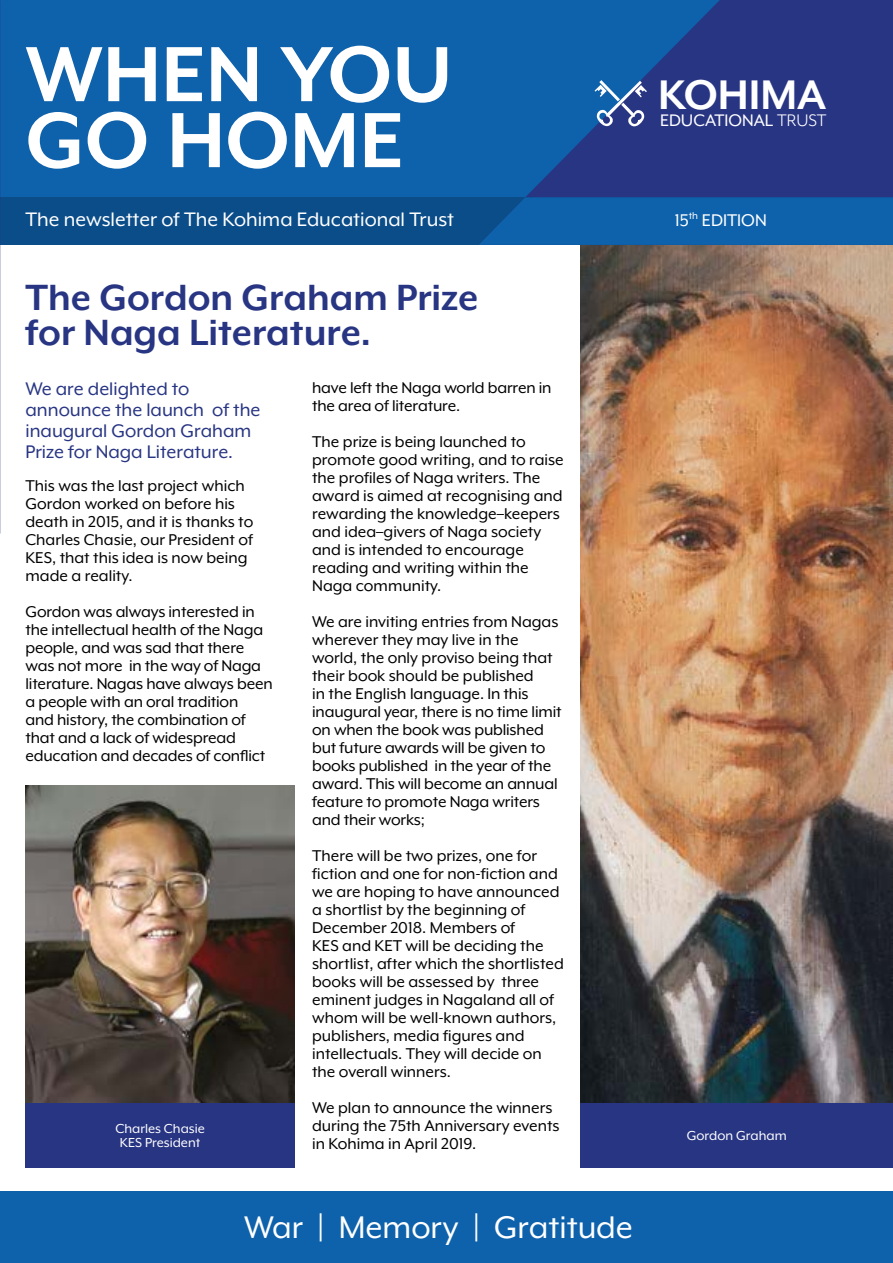
<style>
.page{position:relative;width:893px;height:1263px;background:#fff}
.page>*{position:absolute;margin:0;border:0;box-sizing:border-box;transform-origin:0 0}
.t1{font:700 90px/66px "Mr Eaves XL Mod OT";color:#fff}
.t2{font:700 47.55px "Mr Eaves XL Mod OT";color:#fff}
.t3{font:700 42px/34.5px "Mr Eaves XL Mod OT";color:#283583}
.t4{font:36px "Mr Eaves XL Mod OT";color:#fff}
.t5{font:22.5px "Mr Eaves XL Mod OT";color:#fff}
.t6{font:21px/21px "Mr Eaves XL Mod OT";color:#283583}
.t7{font:19.5px "Mr Eaves XL Mod OT";color:#fff}
.t8{font:19.2px "Mr Eaves XL Mod OT";color:#fff}
.t9{font:18px/18px "Mr Eaves XL Mod OT";color:#000}
.t10{font:15px/13.5px "Mr Eaves XL Mod OT";color:#fff;text-align:center}
.s1{font-style:inherit}
</style>
<div class="page">
<img style="left:580px;top:245px;width:313px;height:858px">
<div style="left:0;top:0;width:893px;height:245px;background:#0e61ab"></div>
<svg style="left:526px;top:0;width:367px;height:197px;fill:#283583"></svg>
<svg style="left:595px;top:80px;width:52px;height:47px"></svg>
<div style="left:0;top:197px;width:893px;height:48px;background:#0b4d89"></div>
<svg style="left:479px;top:197px;width:414px;height:48px"></svg>
<img style="left:26px;top:786px;width:269px;height:317px">
<div style="left:26px;top:1103px;width:269px;height:64px;background:#283583"></div>
<div style="left:0;top:1192px;width:893px;height:71px;background:#0e61ab"></div>
<div style="left:580px;top:1103px;width:313px;height:64px;background:#283583"></div>
<h1 class="t1" style="left:26px;top:41px;width:429px">WHEN YOU<br>GO HOME</h1>
<p class="t5" style="left:26px;top:208px;width:430px">The newsletter of The Kohima Educational Trust</p>
<h3 class="t3" style="left:26px;top:280px;width:454px">The Gordon Graham Prize for Naga Literature.</h3>
<p class="t6" style="left:26px;top:378px;width:236px">We are delighted to announce the launch of the inaugural Gordon Graham<br>Prize for Naga Literature.</p>
<p class="t9" style="left:26px;top:477px;width:229px">This was the last project which<br>Gordon worked on before his death in 2015, and it is thanks to<br>Charles Chasie, our President of<br>KES, that this idea is now being made a reality.</p>
<p class="t9" style="left:26px;top:603px;width:249px">Gordon was always interested in the intellectual health of the Naga people, and was sad that there was not more in the way of Naga literature. Nagas have always been a people with an oral tradition<br>and history, the combination of that and a lack of widespread education and decades of conflict</p>
<p class="t10" style="left:115px;top:1122px;width:91px">Charles Chasie<br>KES President</p>
<p class="t9" style="left:312px;top:378px;width:241px">have left the Naga world barren in the area of literature.</p>
<p class="t9" style="left:312px;top:432px;width:253px">The prize is being launched to promote good writing, and to raise the profiles of Naga writers. The award is aimed at recognising and rewarding the knowledge–keepers and idea–givers of Naga society and is intended to encourage reading and writing within the<br>Naga community.</p>
<p class="t9" style="left:312px;top:612px;width:251px">We are inviting entries from Nagas wherever they may live in the world, the only proviso being that their book should be published<br>in the English language. In this inaugural year, there is no time limit on when the book was published but future awards will be given to books published in the year of the award. This will become an annual feature to promote Naga writers and their works;</p>
<p class="t9" style="left:312px;top:846px;width:253px">There will be two prizes, one for fiction and one for non-fiction and we are hoping to have announced a shortlist by the beginning of<br>December 2018. Members of<br>KES and KET will be deciding the shortlist, after which the shortlisted books will be assessed by three eminent judges in Nagaland all of whom will be well-known authors, publishers, media figures and intellectuals. They will decide on the overall winners.</p>
<p class="t9" style="left:312px;top:1098px;width:249px">We plan to announce the winners during the 75th Anniversary events in Kohima in April 2019.</p>
<h3 class="t4" style="left:244px;top:1209px;width:390px">War | Memory | Gratitude</h3>
<h2 class="t2" style="left:658px;top:71px;width:170px">KOHIMA</h2>
<p class="t8" style="left:660px;top:111px;width:168px">EDUCATIONAL <span class="s1">TRUST</span></p>
<p class="t7" style="left:675px;top:210px;width:94px">15<sup>th</sup> EDITION</p>
<p class="t10" style="left:687px;top:1128px;width:101px">Gordon Graham</p>
</div>
